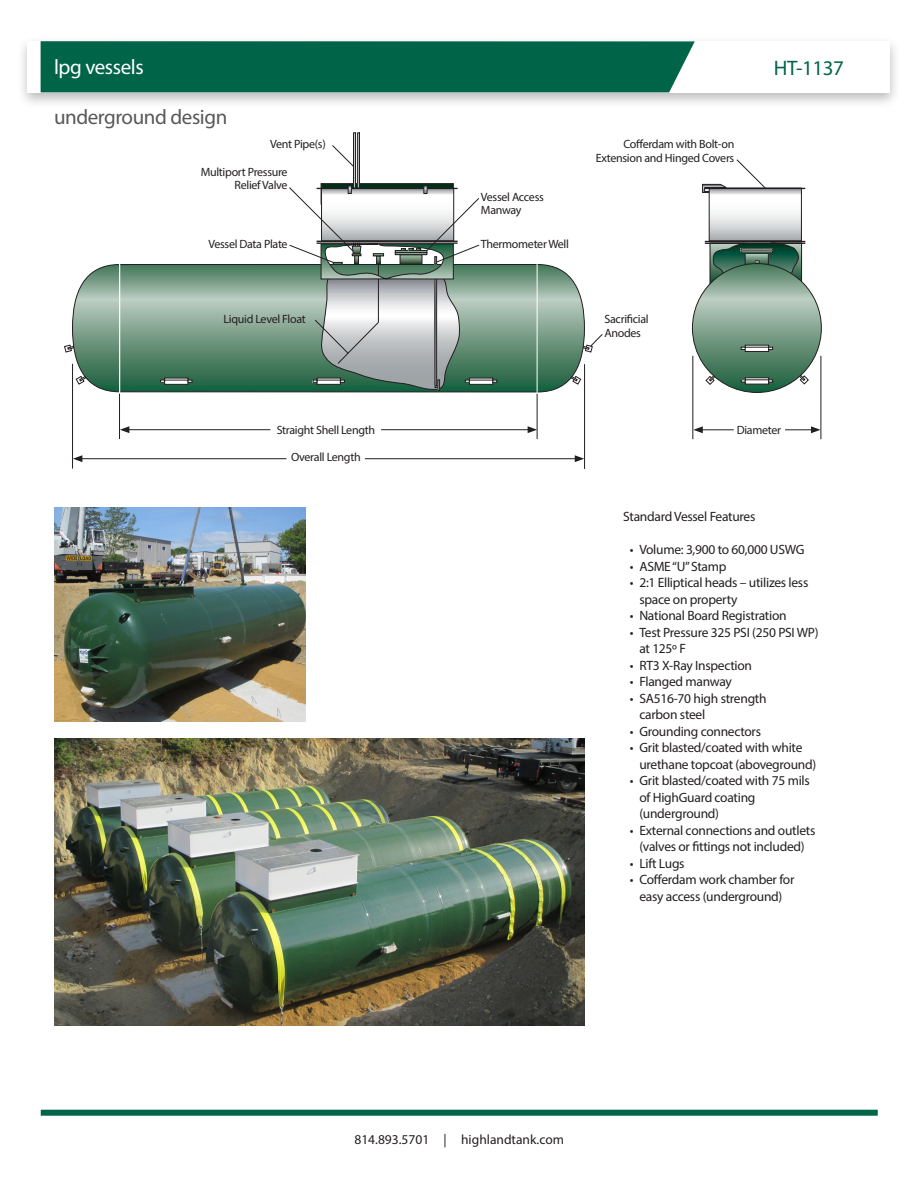
<style>
.page{position:relative;width:918px;height:1188px;background:#fff}
.page>*{position:absolute;margin:0;border:0;box-sizing:border-box;transform-origin:0 0}
.Subhead{font:21px "Myriad Pro";letter-spacing:-.02em;color:#57585a}
.Subhead-2{font:21px "Myriad Pro";letter-spacing:-.02em;color:#fff}
.product_number{font:21px "Myriad Pro";letter-spacing:-.02em;color:#006548}
.Body{font:13.5px "Myriad Pro";letter-spacing:-.02em;color:#231f20}
.Body-2{font:13.5px "Myriad Pro";color:#231f20}
.Body-3{font:12px/13.5px "Myriad Pro";letter-spacing:-.025em;color:#231f20}
</style>
<div class="page">
<img style="left:54px;top:508px;width:252px;height:213px">
<img style="left:54px;top:739px;width:531px;height:287px">
<svg style="left:332px;top:145px;width:21px;height:22px"></svg>
<svg style="left:64px;top:344px;width:8px;height:9px"></svg>
<svg style="left:72px;top:264px;width:507px;height:128px;background:#729882"></svg>
<hr style="left:119px;top:261px;width:1px;height:143px;background:#fff">
<hr style="left:537px;top:257px;width:1px;height:152px;background:#fff">
<div style="left:321px;top:183px;width:133px;height:21px;border:1px solid #231f20"></div>
<svg style="left:702px;top:184px;width:24px;height:9px"></svg>
<div style="left:353px;top:133px;width:3px;height:114px;border:1px solid #231f20"></div>
<div style="left:357px;top:133px;width:3px;height:114px;border:1px solid #231f20"></div>
<svg style="left:711px;top:190px;width:89px;height:49px"></svg>
<div style="left:709px;top:188px;width:93px;height:53px;border:1px solid #231f20"></div>
<hr style="left:705px;top:188px;width:100px;height:1px;background:#231f20">
<svg style="left:693px;top:241px;width:129px;height:152px"></svg>
<svg style="left:497px;top:263px;width:272px;height:120px"></svg>
<svg style="left:164px;top:378px;width:24px;height:7px"></svg>
<svg style="left:160px;top:380px;width:32px;height:3px"></svg>
<hr style="left:72px;top:364px;width:1px;height:105px;background:#231f20">
<hr style="left:119px;top:394px;width:1px;height:45px;background:#231f20">
<hr style="left:537px;top:394px;width:1px;height:45px;background:#231f20">
<hr style="left:692px;top:356px;width:1px;height:83px;background:#231f20">
<hr style="left:821px;top:356px;width:1px;height:83px;background:#231f20">
<hr style="left:381px;top:429px;width:149px;height:1px;background:#231f20">
<svg style="left:528px;top:426px;width:9px;height:7px"></svg>
<hr style="left:365px;top:458px;width:212px;height:1px;background:#231f20">
<svg style="left:575px;top:455px;width:9px;height:7px"></svg>
<hr style="left:127px;top:429px;width:143px;height:1px;background:#231f20">
<svg style="left:120px;top:426px;width:9px;height:7px"></svg>
<hr style="left:80px;top:458px;width:206px;height:1px;background:#231f20">
<svg style="left:73px;top:455px;width:9px;height:7px"></svg>
<svg style="left:785px;top:426px;width:36px;height:7px"></svg>
<hr style="left:700px;top:429px;width:34px;height:1px;background:#231f20">
<svg style="left:693px;top:426px;width:10px;height:7px"></svg>
<hr style="left:584px;top:364px;width:1px;height:105px;background:#231f20">
<svg style="left:288px;top:185px;width:209px;height:206px"></svg>
<svg style="left:582px;top:333px;width:21px;height:20px"></svg>
<svg style="left:736px;top:159px;width:30px;height:29px"></svg>
<div style="left:17px;top:36px;width:884px;height:72px;background:#231f20;opacity:.3"></div>
<div style="left:28px;top:41px;width:862px;height:51px;background:#fff"></div>
<div style="left:41px;top:41px;width:654px;height:51px;background:#006548"></div>
<div style="left:41px;top:1110px;width:837px;height:6px;background:#006548"></div>
<p class="Subhead-2" style="left:54px;top:54px;width:91px">lpg vessels</p>
<p class="product_number" style="left:774px;top:55px;width:72px">HT-1137</p>
<p class="Subhead" style="left:54px;top:104px;width:175px">underground design</p>
<p class="Body-3" style="left:270px;top:137px;width:57px">Vent Pipe(s)</p>
<p class="Body-3" style="left:201px;top:165px;width:88px">Multiport Pressure</p>
<p class="Body-3" style="left:235px;top:178px;width:55px">Relief Valve</p>
<p class="Body-3" style="left:623px;top:137px;width:113px">Cofferdam with Bolt-on</p>
<p class="Body-3" style="left:596px;top:151px;width:140px">Extension and Hinged Covers</p>
<p class="Body-3" style="left:481px;top:190px;width:64px">Vessel Access<br>Manway</p>
<p class="Body-3" style="left:208px;top:237px;width:81px">Vessel Data Plate</p>
<p class="Body-3" style="left:481px;top:237px;width:90px">Thermometer Well</p>
<p class="Body-3" style="left:224px;top:312px;width:84px">Liquid Level Float</p>
<p class="Body-3" style="left:604px;top:312px;width:46px">Sacrificial</p>
<p class="Body-3" style="left:604px;top:326px;width:38px">Anodes</p>
<p class="Body-3" style="left:277px;top:423px;width:100px">Straight Shell Length</p>
<p class="Body-3" style="left:291px;top:450px;width:71px">Overall Length</p>
<p class="Body-3" style="left:737px;top:423px;width:46px">Diameter</p>
<p class="Body" style="left:623px;top:508px;width:134px">Standard Vessel Features</p>
<p class="Body" style="left:630px;top:541px;width:176px">• Volume: 3,900 to 60,000 USWG</p>
<p class="Body" style="left:630px;top:558px;width:98px">• ASME “U” Stamp</p>
<p class="Body" style="left:630px;top:574px;width:180px">• 2:1 Elliptical heads – utilizes less</p>
<p class="Body" style="left:639px;top:591px;width:100px">space on property</p>
<p class="Body" style="left:630px;top:607px;width:158px">• National Board Registration</p>
<p class="Body" style="left:630px;top:624px;width:190px">• Test Pressure 325 PSI (250 PSI WP)</p>
<p class="Body" style="left:639px;top:640px;width:48px">at 125º F</p>
<p class="Body" style="left:630px;top:657px;width:124px">• RT3 X-Ray Inspection</p>
<p class="Body" style="left:630px;top:673px;width:103px">• Flanged manway</p>
<p class="Body" style="left:630px;top:690px;width:138px">• SA516-70 high strength</p>
<p class="Body" style="left:639px;top:706px;width:67px">carbon steel</p>
<p class="Body" style="left:630px;top:723px;width:133px">• Grounding connectors</p>
<p class="Body" style="left:630px;top:739px;width:174px">• Grit blasted/coated with white</p>
<p class="Body" style="left:639px;top:756px;width:178px">urethane topcoat (aboveground)</p>
<p class="Body" style="left:630px;top:772px;width:181px">• Grit blasted/coated with 75 mils</p>
<p class="Body" style="left:639px;top:789px;width:118px">of HighGuard coating</p>
<p class="Body" style="left:639px;top:805px;width:81px">(underground)</p>
<p class="Body" style="left:630px;top:822px;width:187px">• External connections and outlets</p>
<p class="Body" style="left:639px;top:838px;width:167px">(valves or fittings not included)</p>
<p class="Body" style="left:630px;top:855px;width:56px">• Lift Lugs</p>
<p class="Body" style="left:630px;top:871px;width:166px">• Cofferdam work chamber for</p>
<p class="Body" style="left:639px;top:888px;width:145px">easy access (underground)</p>
<p class="Body-2" style="left:354px;top:1131px;width:211px">814.893.5701 | highlandtank.com</p>
</div>
